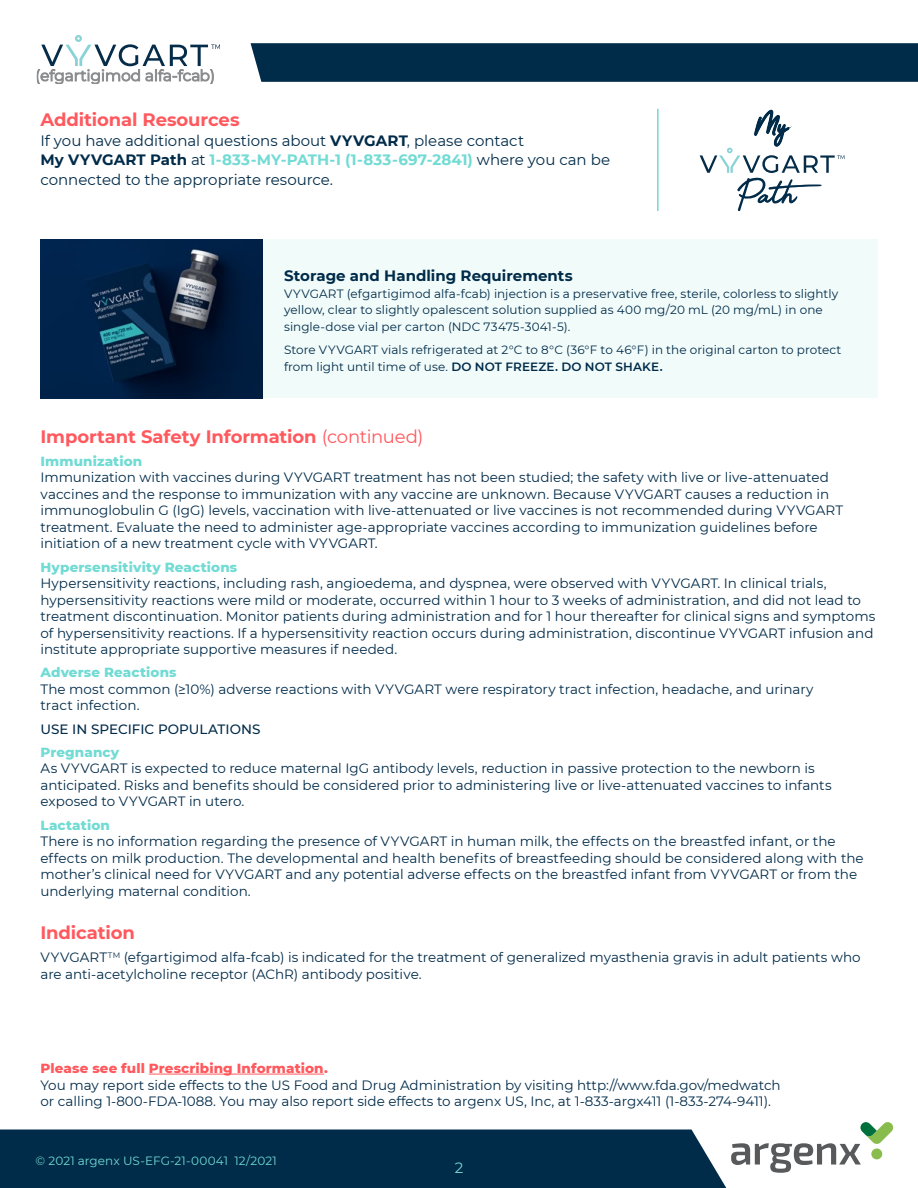
<style>
.page{position:relative;width:918px;height:1188px;background:#fff}
.page>*{position:absolute;margin:0;border:0;box-sizing:border-box;transform-origin:0 0}
.t1{font:700 18px "Montserrat";letter-spacing:-.005em;color:#ff585d}
.t2{font:15px/19.5px "Montserrat";letter-spacing:-.005em;color:#002b49}
.t3{font:700 15px "Montserrat";color:#002b49}
.t4{font:15px "Montserrat";color:#71dbd4}
.t5{font:13.5px/16.5px "Montserrat";color:#002b49}
.t6{font:800 13.5px "Montserrat";letter-spacing:.01em;color:#71dbd4}
.t7{font:800 13.5px "Montserrat";letter-spacing:.01em;color:#ff585d}
.t8{font:500 13.5px "Montserrat";color:#002b49}
.t9{font:12px/16.5px "Montserrat";letter-spacing:.005em;color:#002b49}
.t10{font:12px "Montserrat";letter-spacing:.005em;color:#71dbd4}
.s1{font-weight:700}
.s2{font-weight:700;color:#71dbd4}
.s3{font-weight:600}
.s4{font-weight:400}
</style>
<div class="page">
<svg style="left:0;top:1122px;width:893px;height:66px"></svg>
<hr style="left:657px;top:109px;width:2px;height:102px;background:#71dbd4">
<div style="left:251px;top:43px;width:667px;height:39px;background:#002b49"></div>
<div style="left:262px;top:239px;width:616px;height:159px;background:#f1fbfa"></div>
<img style="left:40px;top:239px;width:222px;height:159px">
<hr style="left:149px;top:1074px;width:175px;height:1px;background:#ff585d">
<svg style="left:700px;top:110px;width:144px;height:101px"></svg>
<svg style="left:37px;top:35px;width:183px;height:49px"></svg>
<h1 class="t1" style="left:40px;top:107px;width:201px">Additional Resources</h1>
<p class="t2" style="left:40px;top:130px;width:571px">If you have additional questions about <span class="s1">VYVGART</span>, please contact<br><span class="s1">My VYVGART Path</span> at <span class="s2">1-833-MY-PATH-1 (1-833-697-2841)</span> where you can be connected to the appropriate resource.</p>
<p class="t3" style="left:284px;top:265px;width:290px">Storage and Handling Requirements</p>
<p class="t9" style="left:284px;top:285px;width:556px">VYVGART (efgartigimod alfa-fcab) injection is a preservative free, sterile, colorless to slightly yellow, clear to slightly opalescent solution supplied as 400 mg/20 mL (20 mg/mL) in one single-dose vial per carton (NDC 73475-3041-5).</p>
<p class="t9" style="left:284px;top:341px;width:559px">Store VYVGART vials refrigerated at 2°C to 8°C (36°F to 46°F) in the original carton to protect from light until time of use. <span class="s3">DO NOT FREEZE. DO NOT SHAKE.</span></p>
<h1 class="t1" style="left:40px;top:423px;width:385px">Important Safety Information <span class="s4">(continued)</span></h1>
<p class="t6" style="left:40px;top:451px;width:103px">Immunization</p>
<p class="t5" style="left:40px;top:469px;width:804px">Immunization with vaccines during VYVGART treatment has not been studied; the safety with live or live-attenuated vaccines and the response to immunization with any vaccine are unknown. Because VYVGART causes a reduction in immunoglobulin G (IgG) levels, vaccination with live-attenuated or live vaccines is not recommended during VYVGART treatment. Evaluate the need to administer age-appropriate vaccines according to immunization guidelines before initiation of a new treatment cycle with VYVGART.</p>
<p class="t6" style="left:40px;top:557px;width:198px">Hypersensitivity Reactions</p>
<p class="t5" style="left:40px;top:575px;width:836px">Hypersensitivity reactions, including rash, angioedema, and dyspnea, were observed with VYVGART. In clinical trials, hypersensitivity reactions were mild or moderate, occurred within 1 hour to 3 weeks of administration, and did not lead to treatment discontinuation. Monitor patients during administration and for 1 hour thereafter for clinical signs and symptoms of hypersensitivity reactions. If a hypersensitivity reaction occurs during administration, discontinue VYVGART infusion and institute appropriate supportive measures if needed.</p>
<p class="t6" style="left:40px;top:663px;width:138px">Adverse Reactions</p>
<p class="t5" style="left:40px;top:680px;width:775px">The most common (≥10%) adverse reactions with VYVGART were respiratory tract infection, headache, and urinary tract infection.</p>
<p class="t8" style="left:40px;top:719px;width:222px">USE IN SPECIFIC POPULATIONS</p>
<p class="t6" style="left:40px;top:742px;width:80px">Pregnancy</p>
<p class="t5" style="left:40px;top:760px;width:793px">As VYVGART is expected to reduce maternal IgG antibody levels, reduction in passive protection to the newborn is anticipated. Risks and benefits should be considered prior to administering live or live-attenuated vaccines to infants exposed to VYVGART in utero.</p>
<p class="t6" style="left:40px;top:815px;width:71px">Lactation</p>
<p class="t5" style="left:40px;top:833px;width:825px">There is no information regarding the presence of VYVGART in human milk, the effects on the breastfed infant, or the effects on milk production. The developmental and health benefits of breastfeeding should be considered along with the mother’s clinical need for VYVGART and any potential adverse effects on the breastfed infant from VYVGART or from the underlying maternal condition.</p>
<h1 class="t1" style="left:40px;top:920px;width:96px">Indication</h1>
<p class="t5" style="left:40px;top:949px;width:822px">VYVGART<sup>TM</sup> (efgartigimod alfa-fcab) is indicated for the treatment of generalized myasthenia gravis in adult patients who are anti-acetylcholine receptor (AChR) antibody positive.</p>
<p class="t7" style="left:40px;top:1058px;width:289px">Please see full Prescribing Information.</p>
<p class="t5" style="left:40px;top:1076px;width:742px">You may report side effects to the US Food and Drug Administration by visiting http://www.fda.gov/medwatch or calling 1-800-FDA-1088. You may also report side effects to argenx US, Inc, at 1-833-argx411 (1-833-274-9411).</p>
<p class="t10" style="left:36px;top:1152px;width:243px">© 2021 argenx US-EFG-21-00041 12/2021</p>
<p class="t4" style="left:455px;top:1158px;width:10px">2</p>
</div>
